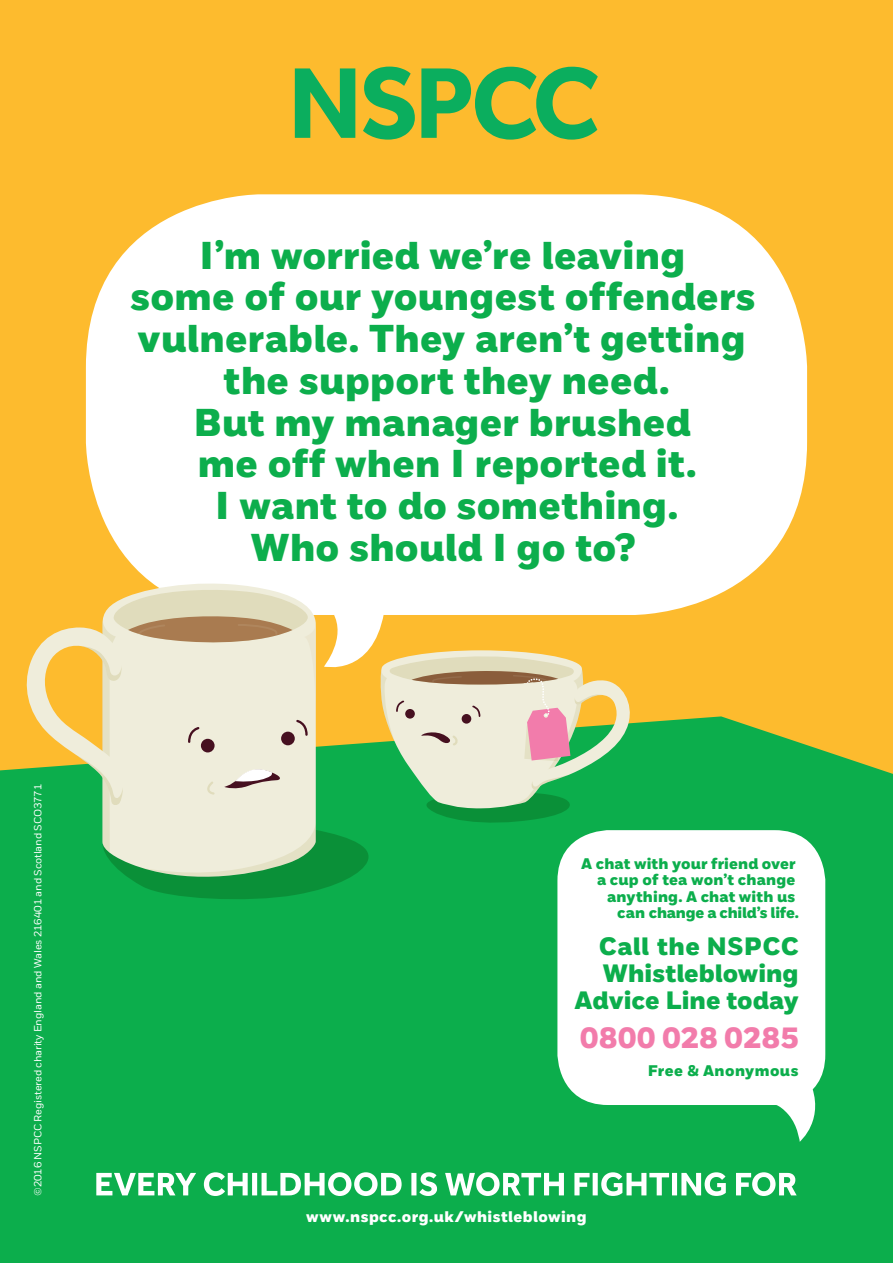
<style>
.page{position:relative;width:893px;height:1263px;background:#fff}
.page>*{position:absolute;margin:0;border:0;box-sizing:border-box;transform-origin:0 0}
.t1{font:38.7px/41.7px "NSPCC Headline";letter-spacing:.01em;color:#0cae4c;text-align:center}
.t2{font:29.25px "NSPCC Headline";letter-spacing:.01em;color:#f27cab}
.t3{font:25.05px/27px "NSPCC Headline";color:#0cae4c;text-align:right}
.t4{font:15.45px/16.5px "NSPCC Headline";letter-spacing:.01em;color:#0cae4c;text-align:right}
.t5{font:15.45px "NSPCC Headline";letter-spacing:.03em;color:#fff}
.t6{font:10.5px "NSPCC";letter-spacing:-.015em;color:#fff}
</style>
<div class="page">
<div style="left:0;top:0;width:893px;height:870px;background:#fdbb2e"></div>
<div style="left:86px;top:194px;width:721px;height:421px;background:#fff;border-radius:173px"></div>
<div style="left:0;top:716px;width:893px;height:547px;background:#0cae4c"></div>
<svg style="left:27px;top:548px;width:607px;height:351px"></svg>
<svg style="left:295px;top:67px;width:303px;height:73px"></svg>
<svg style="left:96px;top:1172px;width:701px;height:24px"></svg>
<svg style="left:772px;top:1042px;width:55px;height:100px"></svg>
<div style="left:557px;top:830px;width:268px;height:275px;background:#fff;border-radius:51px"></div>
<p class="t6" style="left:32px;top:1196px;width:414px;rotate:-90deg">©2016 NSPCC Registered charity England and Wales 216401 and Scotland SCO3771</p>
<p class="t1" style="left:131px;top:234px;width:627px">I’m worried we’re leaving<br>some of our youngest offenders vulnerable. They aren’t getting the support they need.<br>But my manager brushed<br>me off when I reported it.<br>I want to do something.<br>Who should I go to?</p>
<p class="t4" style="left:581px;top:855px;width:219px">A chat with your friend over a cup of tea won’t change anything. A chat with us can change a child’s life.</p>
<p class="t3" style="left:575px;top:932px;width:225px">Call the NSPCC<br>Whistleblowing<br>Advice Line today</p>
<p class="t2" style="left:580px;top:1019px;width:220px">0800 028 0285</p>
<p class="t4" style="left:648px;top:1063px;width:152px">Free &amp; Anonymous</p>
<p class="t5" style="left:306px;top:1207px;width:282px">www.nspcc.org.uk/whistleblowing</p>
</div>
